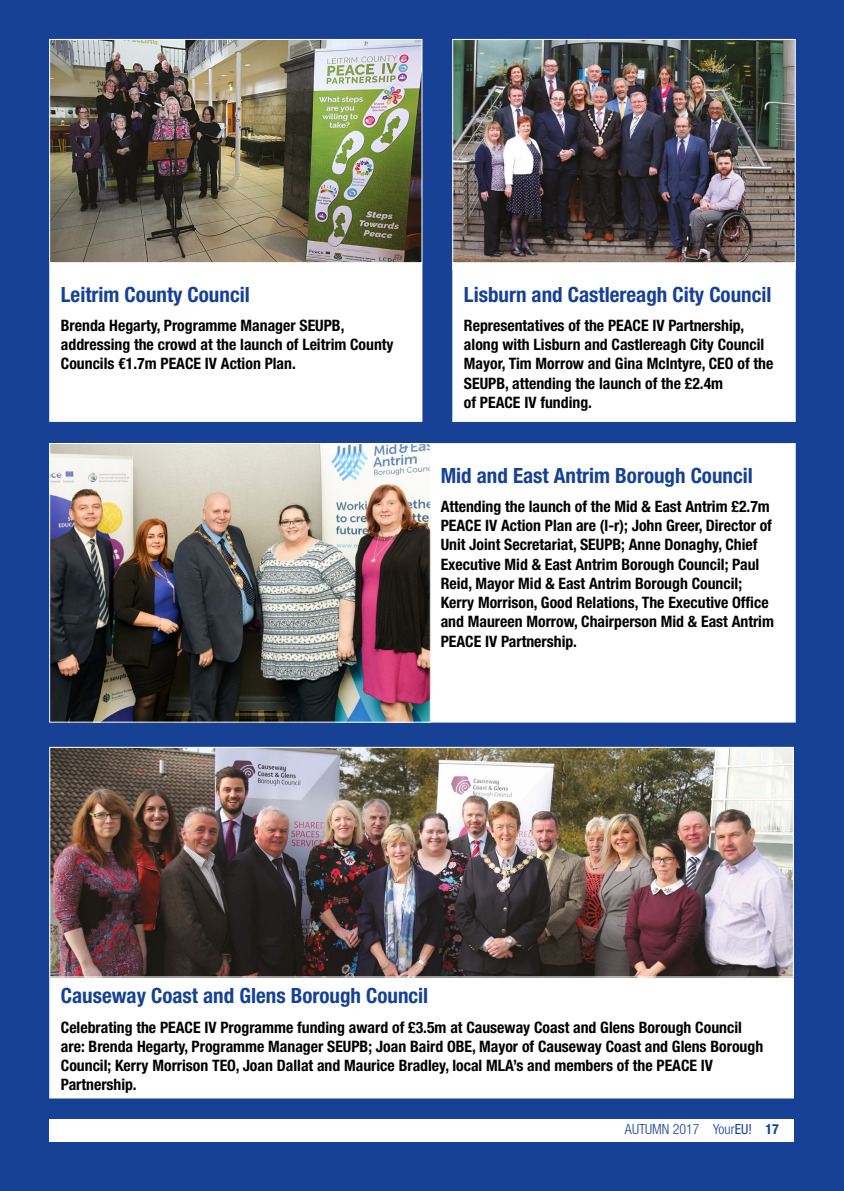
<style>
.page{position:relative;width:844px;height:1191px;background:#fff}
.page>*{position:absolute;margin:0;border:0;box-sizing:border-box;transform-origin:0 0}
.t1{font:700 condensed 21px "Helvetica Neue LT Std";color:#164194}
.t2{font:700 condensed 15.75px/19.2px "Helvetica Neue LT Std";color:#000}
.t3{font:300 condensed 14px "Helvetica Neue LT Std";color:#164194}
.s1{font-weight:400}
.s2{font-weight:700}
</style>
<div class="page">
<div style="left:0;top:0;width:843px;height:1191px;background:#164194"></div>
<div style="left:50px;top:1119px;width:744px;height:22px;background:#fff"></div>
<img style="left:454px;top:41px;width:339px;height:221px">
<div style="left:430px;top:444px;width:364px;height:277px;background:#fff"></div>
<div style="left:429px;top:443px;width:366px;height:279px;border:2px solid #fff"></div>
<div style="left:50px;top:964px;width:742px;height:133px;background:#fff"></div>
<div style="left:49px;top:964px;width:744px;height:134px;border:2px solid #fff"></div>
<div style="left:453px;top:263px;width:341px;height:158px;background:#fff"></div>
<div style="left:452px;top:262px;width:343px;height:160px;border:2px solid #fff"></div>
<div style="left:50px;top:263px;width:371px;height:158px;background:#fff"></div>
<div style="left:49px;top:262px;width:373px;height:160px;border:2px solid #fff"></div>
<img style="left:51px;top:41px;width:369px;height:220px">
<div style="left:49px;top:39px;width:373px;height:224px;border:1px solid #fff"></div>
<img style="left:51px;top:445px;width:377px;height:275px">
<div style="left:49px;top:443px;width:381px;height:279px;border:1px solid #fff"></div>
<img style="left:51px;top:749px;width:740px;height:226px">
<div style="left:49px;top:747px;width:744px;height:230px;border:1px solid #fff"></div>
<p class="t1" style="left:61px;top:281px;width:190px">Leitrim County Council</p>
<p class="t2" style="left:61px;top:315px;width:334px">Brenda Hegarty, Programme Manager SEUPB, addressing the crowd at the launch of Leitrim County<br>Councils €1.7m PEACE IV Action Plan.</p>
<p class="t1" style="left:464px;top:281px;width:309px">Lisburn and Castlereagh City Council</p>
<p class="t2" style="left:464px;top:315px;width:311px">Representatives of the PEACE IV Partnership, along with Lisburn and Castlereagh City Council Mayor, Tim Morrow and Gina McIntyre, CEO of the SEUPB, attending the launch of the £2.4m<br>of PEACE IV funding.</p>
<p class="t1" style="left:440px;top:462px;width:313px">Mid and East Antrim Borough Council</p>
<p class="t2" style="left:440px;top:496px;width:335px">Attending the launch of the Mid &amp; East Antrim £2.7m PEACE IV Action Plan are (l-r); John Greer, Director of Unit Joint Secretariat, SEUPB; Anne Donaghy, Chief Executive Mid &amp; East Antrim Borough Council; Paul Reid, Mayor Mid &amp; East Antrim Borough Council; Kerry Morrison, Good Relations, The Executive Office and Maureen Morrow, Chairperson Mid &amp; East Antrim PEACE IV Partnership.</p>
<p class="t1" style="left:61px;top:983px;width:369px">Causeway Coast and Glens Borough Council</p>
<p class="t2" style="left:61px;top:1017px;width:703px">Celebrating the PEACE IV Programme funding award of £3.5m at Causeway Coast and Glens Borough Council are: Brenda Hegarty, Programme Manager SEUPB; Joan Baird OBE, Mayor of Causeway Coast and Glens Borough Council; Kerry Morrison TEO, Joan Dallat and Maurice Bradley, local MLA’s and members of the PEACE IV Partnership.</p>
<p class="t3" style="left:624px;top:1121px;width:155px">AUTUMN 2017 Your<span class="s1">EU!</span> <span class="s2">17</span></p>
</div>
